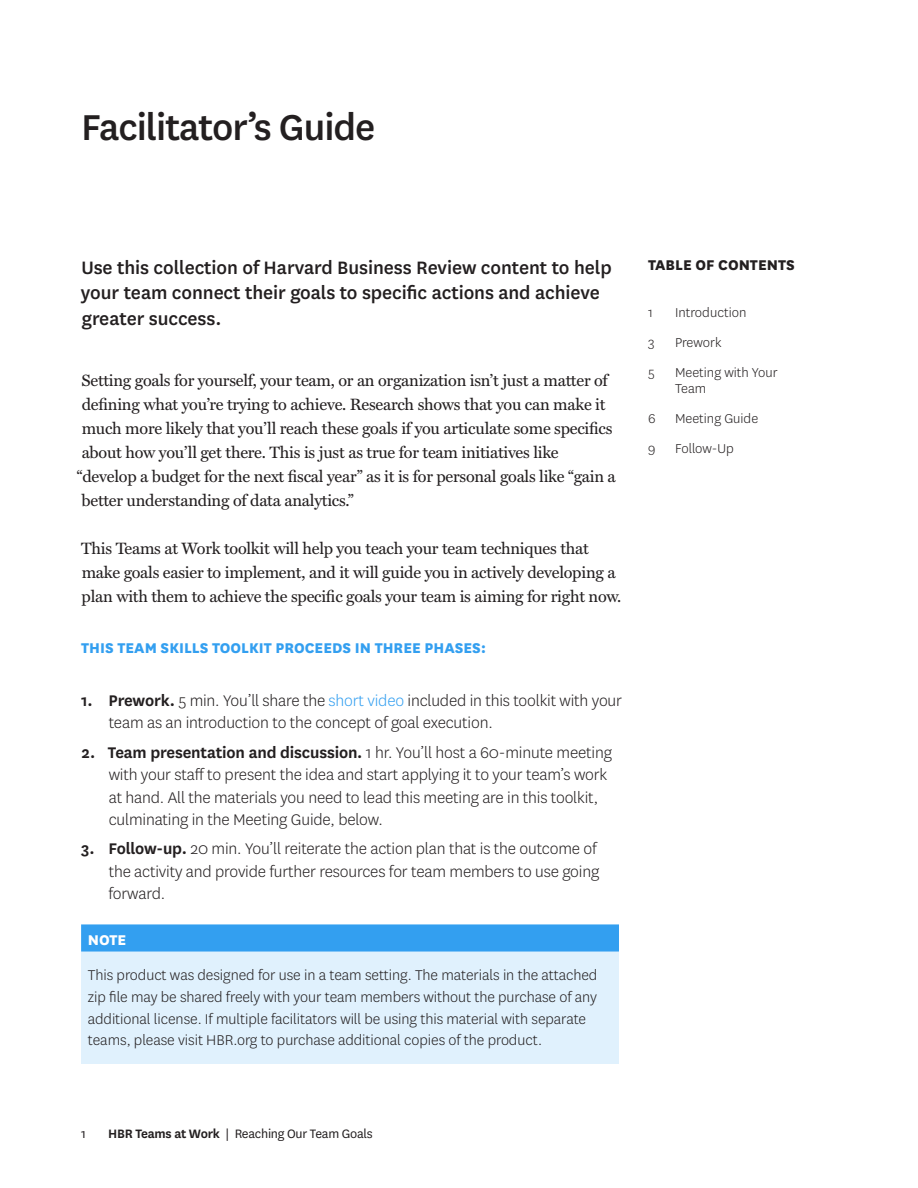
<style>
.page{position:relative;width:918px;height:1188px;background:#fff}
.page>*{position:absolute;margin:0;border:0;box-sizing:border-box;transform-origin:0 0}
.Section_Name{font:500 42px "National HBR";letter-spacing:-.025em;color:#231f20}
.Section_intro{font:500 21px/25.5px "National HBR";letter-spacing:-.005em;color:#231f20}
.t1{font:300 18px/22.5px "National HBR";letter-spacing:-.01em;color:#231f20}
.body{font:16.5px/24px "Miller Text";letter-spacing:-.015em;color:#231f20}
.t2{font:300 16.5px/21.8px "National HBR";letter-spacing:-.005em;color:#231f20}
.b_head_blue{font:800 16.5px "National HBR";color:#339ff0}
.sidebar_head{font:800 16.5px "National HBR";color:#231f20}
.TOC_text{font:300 15px/16.5px "National HBR";color:#231f20}
.t3{font:14.25px "National HBR";letter-spacing:-.02em;color:#231f20}
.s1{font-weight:600}
.s2{color:#339ff0}
.s3{font-weight:800;color:#fff}
</style>
<div class="page">
<div style="left:81px;top:925px;width:538px;height:139px;background:#e0f1fd"></div>
<div style="left:81px;top:925px;width:538px;height:27px;background:#339ff0"></div>
<p class="Section_Name" style="left:81px;top:98px;width:296px">Facilitator’s Guide</p>
<p class="Section_intro" style="left:81px;top:253px;width:532px">Use this collection of Harvard Business Review content to help your team connect their goals to specific actions and achieve greater success.</p>
<p class="body" style="left:77px;top:369px;width:540px">Setting goals for yourself, your team, or an organization isn’t just a matter of defining what you’re trying to achieve. Research shows that you can make it much more likely that you’ll reach these goals if you articulate some specifics about how you’ll get there. This is just as true for team initiatives like “develop a budget for the next fiscal year” as it is for personal goals like “gain a better understanding of data analytics.”</p>
<p class="body" style="left:81px;top:537px;width:542px">This Teams at Work toolkit will help you teach your team techniques that make goals easier to implement, and it will guide you in actively developing a plan with them to achieve the specific goals your team is aiming for right now.</p>
<p class="b_head_blue" style="left:81px;top:636px;width:406px">THIS TEAM SKILLS TOOLKIT PROCEEDS IN THREE PHASES:</p>
<p class="t1" style="left:109px;top:689px;width:515px;text-indent:-27px"><span class="s1">1. Prework.</span> 5 min. You’ll share the <span class="s2">short video</span> included in this toolkit with your team as an introduction to the concept of goal execution.</p>
<p class="t1" style="left:109px;top:740px;width:505px;text-indent:-27px"><span class="s1">2. Team presentation and discussion.</span> 1 hr. You’ll host a 60-minute meeting with your staff to present the idea and start applying it to your team’s work at hand. All the materials you need to lead this meeting are in this toolkit, culminating in the Meeting Guide, below.</p>
<p class="t1" style="left:109px;top:837px;width:492px;text-indent:-27px"><span class="s1">3. Follow-up.</span> 20 min. You’ll reiterate the action plan that is the outcome of the activity and provide further resources for team members to use going forward.</p>
<p class="t2" style="left:88px;top:922px;width:511px;line-height:35.2px"><span class="s3">NOTE<br></span>This product was designed for use in a team setting. The materials in the attached</p>
<p class="t2" style="left:88px;top:985px;width:511px">zip file may be shared freely with your team members without the purchase of any additional license. If multiple facilitators will be using this material with separate teams, please visit HBR.org to purchase additional copies of the product.</p>
<p class="sidebar_head" style="left:648px;top:253px;width:148px">TABLE OF CONTENTS</p>
<p class="TOC_text" style="left:648px;top:304px;width:6px">1</p>
<p class="TOC_text" style="left:675px;top:304px;width:73px">Introduction</p>
<p class="TOC_text" style="left:648px;top:334px;width:8px">3</p>
<p class="TOC_text" style="left:675px;top:334px;width:48px">Prework</p>
<p class="TOC_text" style="left:648px;top:364px;width:8px">5</p>
<p class="TOC_text" style="left:675px;top:364px;width:104px">Meeting with Your<br>Team</p>
<p class="TOC_text" style="left:648px;top:410px;width:9px">6</p>
<p class="TOC_text" style="left:675px;top:410px;width:85px">Meeting Guide</p>
<p class="TOC_text" style="left:648px;top:440px;width:9px">9</p>
<p class="TOC_text" style="left:675px;top:440px;width:60px">Follow-Up</p>
<p class="t3" style="left:81px;top:1125px;width:6px">1</p>
<p class="t3" style="left:108px;top:1125px;width:266px"><span class="s1">HBR Teams at Work</span> | Reaching Our Team Goals</p>
</div>
